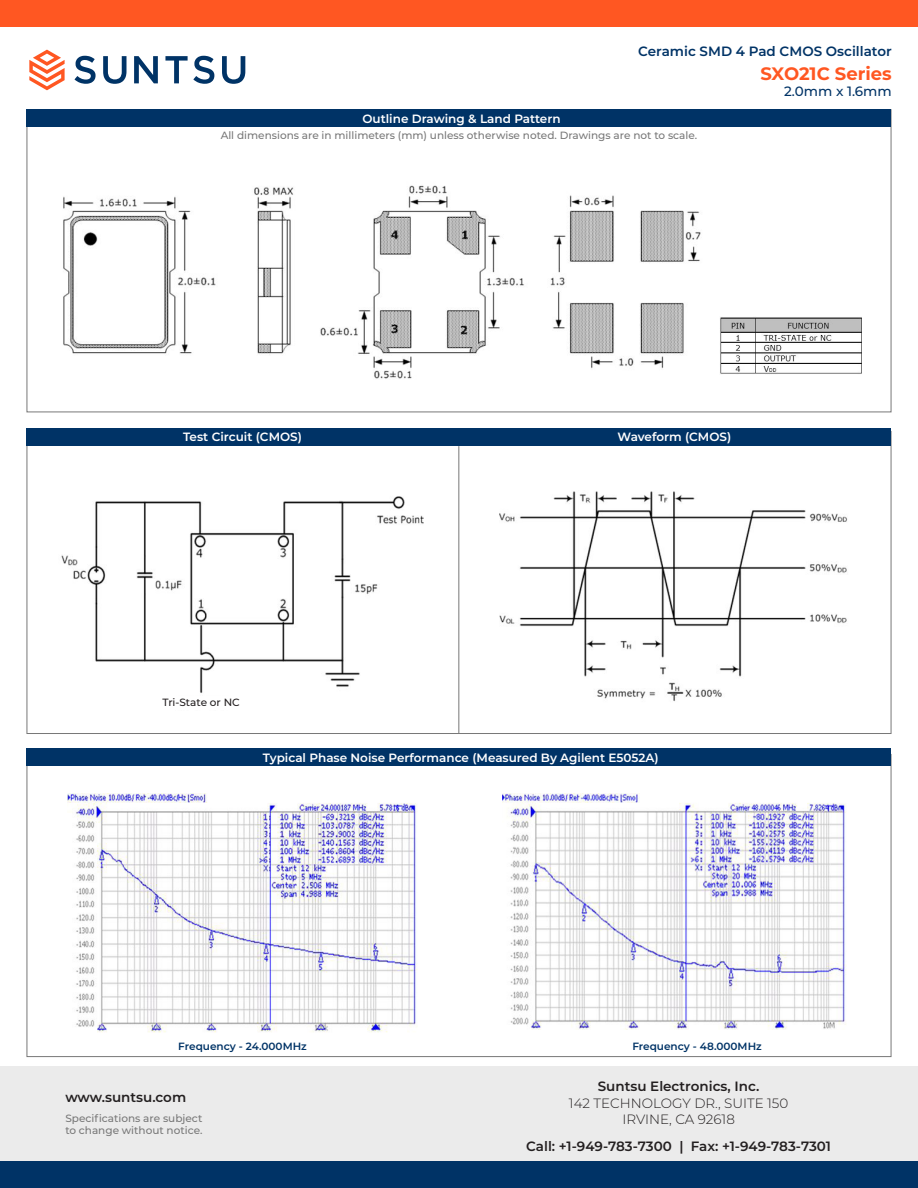
<style>
.page{position:relative;width:918px;height:1188px;background:#fff}
.page>*{position:absolute;margin:0;border:0;box-sizing:border-box;transform-origin:0 0}
.t1{font:700 18px "Montserrat";color:#ff5722}
.t2{font:600 13.5px "Montserrat";color:#231f20}
.t3{font:300 13.5px/16.2px "Montserrat";color:#231f20;text-align:center}
.t4{font:600 13.5px "Montserrat";color:#036}
.t5{font:500 13.5px "Montserrat Alternates";color:#036}
.t6{font:600 12px "Montserrat";color:#fff}
.t7{font:500 10.5px/12.6px "Montserrat";color:#787878}
.t8{font:600 10.5px "Montserrat";color:#036}
.t9{font:500 10.5px "Montserrat";color:#231f20}
</style>
<div class="page">
<div style="left:0;top:1066px;width:918px;height:122px;background:#ebebeb"></div>
<svg style="left:74px;top:56px;width:22px;height:28px"></svg>
<svg style="left:103px;top:56px;width:24px;height:28px"></svg>
<svg style="left:134px;top:56px;width:24px;height:27px"></svg>
<svg style="left:222px;top:56px;width:23px;height:28px"></svg>
<svg style="left:29px;top:50px;width:36px;height:40px"></svg>
<svg style="left:165px;top:56px;width:49px;height:28px"></svg>
<div style="left:0;top:0;width:918px;height:27px;background:#ff5722"></div>
<div style="left:0;top:1161px;width:918px;height:27px;background:#036"></div>
<div style="left:27px;top:110px;width:864px;height:17px;background:#036"></div>
<img style="left:63px;top:185px;width:638px;height:194px">
<div style="left:27px;top:428px;width:864px;height:18px;background:#036"></div>
<img style="left:61px;top:496px;width:363px;height:197px">
<img style="left:499px;top:491px;width:349px;height:211px">
<div style="left:27px;top:749px;width:864px;height:17px;background:#036"></div>
<img style="left:68px;top:793px;width:349px;height:240px">
<img style="left:502px;top:794px;width:344px;height:236px">
<img style="left:720px;top:317px;width:142px;height:57px">
<hr style="left:459px;top:446px;width:1px;height:288px;background:#787878">
<p class="t6" style="left:362px;top:110px;width:200px">Outline Drawing &amp; Land Pattern</p>
<p class="t4" style="left:638px;top:42px;width:255px">Ceramic SMD 4 Pad CMOS Oscillator</p>
<p class="t5" style="left:784px;top:82px;width:109px">2.0mm x 1.6mm</p>
<h1 class="t1" style="left:760px;top:60px;width:133px">SXO21C Series</h1>
<p class="t7" style="left:221px;top:128px;width:478px">All dimensions are in millimeters (mm) unless otherwise noted. Drawings are not to scale.</p>
<p class="t6" style="left:183px;top:428px;width:120px">Test Circuit (CMOS)</p>
<p class="t9" style="left:162px;top:695px;width:79px">Tri-State or NC</p>
<p class="t6" style="left:618px;top:428px;width:115px">Waveform (CMOS)</p>
<p class="t6" style="left:263px;top:749px;width:397px">Typical Phase Noise Performance (Measured By Agilent E5052A)</p>
<p class="t8" style="left:178px;top:1039px;width:130px">Frequency - 24.000MHz</p>
<p class="t8" style="left:632px;top:1039px;width:131px">Frequency - 48.000MHz</p>
<p class="t2" style="left:65px;top:1088px;width:122px">www.suntsu.com</p>
<p class="t7" style="left:65px;top:1111px;width:139px">Specifications are subject to change without notice.</p>
<p class="t2" style="left:598px;top:1077px;width:163px">Suntsu Electronics, Inc.</p>
<p class="t3" style="left:569px;top:1094px;width:221px">142 TECHNOLOGY DR., SUITE 150<br>IRVINE, CA 92618</p>
<p class="t2" style="left:526px;top:1137px;width:306px">Call: +1-949-783-7300 | Fax: +1-949-783-7301</p>
</div>
